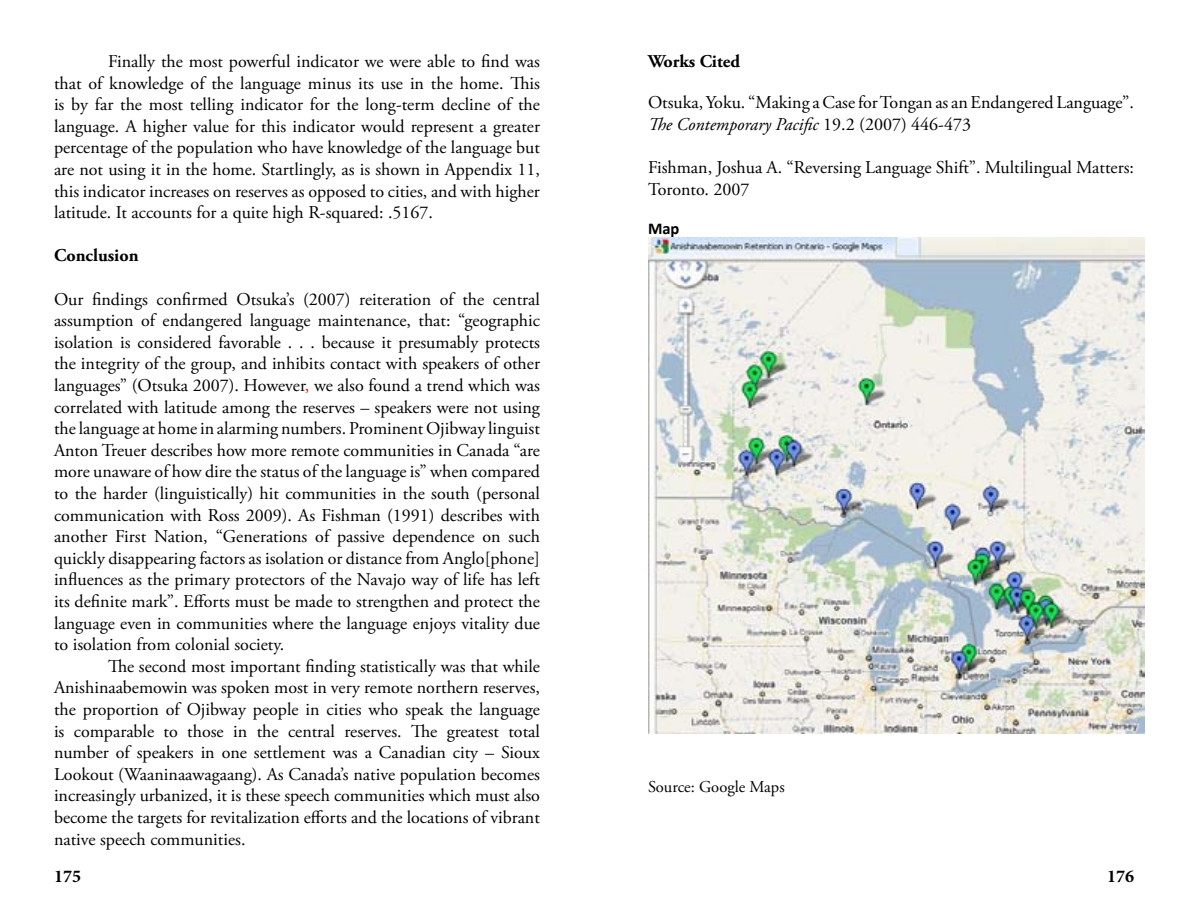
<style>
.page{position:relative;width:1188px;height:918px;background:#fff}
.page>*{position:absolute;margin:0;border:0;box-sizing:border-box;transform-origin:0 0}
.t1{font:18px/21.6px "Adobe Garamond Pro";color:#000;text-align:justify}
.t2{font:700 18px "Adobe Garamond Pro";color:#000}
.t3{font:700 18px "Minion Pro";color:#000}
.t4{font:16.5px "Adobe Garamond Pro";color:#000}
.t5{font:700 16.5px "Calibri";color:#000}
.s1{color:#f00}
.s2{font-style:italic}
</style>
<div class="page">
<img style="left:648px;top:238px;width:496px;height:495px">
<p class="t1" style="left:54px;top:51px;width:488px;text-indent:54px">Finally the most powerful indicator we were able to find was that of knowledge of the language minus its use in the home. This is by far the most telling indicator for the long-term decline of the language. A higher value for this indicator would represent a greater percentage of the population who have knowledge of the language but are not using it in the home. Startlingly, as is shown in Appendix 11, this indicator increases on reserves as opposed to cities, and with higher latitude. It accounts for a quite high R-squared: .5167.</p>
<p class="t2" style="left:54px;top:245px;width:86px">Conclusion</p>
<p class="t1" style="left:54px;top:289px;width:488px">Our findings confirmed Otsuka’s (2007) reiteration of the central assumption of endangered language maintenance, that: “geographic isolation is considered favorable . . . because it presumably protects the integrity of the group, and inhibits contact with speakers of other languages” (Otsuka 2007). However<span class="s1">,</span> we also found a trend which was correlated with latitude among the reserves – speakers were not using the language at home in alarming numbers. Prominent Ojibway linguist Anton Treuer describes how more remote communities in Canada “are more unaware of how dire the status of the language is” when compared to the harder (linguistically) hit communities in the south (personal communication with Ross 2009). As Fishman (1991) describes with another First Nation, “Generations of passive dependence on such quickly disappearing factors as isolation or distance from Anglo[phone] influences as the primary protectors of the Navajo way of life has left its definite mark”. Efforts must be made to strengthen and protect the language even in communities where the language enjoys vitality due to isolation from colonial society.</p>
<p class="t1" style="left:54px;top:656px;width:488px;text-indent:54px">The second most important finding statistically was that while Anishinaabemowin was spoken most in very remote northern reserves, the proportion of Ojibway people in cities who speak the language is comparable to those in the central reserves. The greatest total number of speakers in one settlement was a Canadian city – Sioux Lookout (Waaninaawagaang). As Canada’s native population becomes increasingly urbanized, it is these speech communities which must also become the targets for revitalization efforts and the locations of vibrant native speech communities.</p>
<p class="t2" style="left:648px;top:51px;width:94px">Works Cited</p>
<p class="t1" style="left:648px;top:93px;width:487px">Otsuka, Yoku. “Making a Case for Tongan as an Endangered Language”.<br><span class="s2">The Contemporary Pacific</span> 19.2 (2007) 446-473</p>
<p class="t1" style="left:648px;top:157px;width:487px">Fishman, Joshua A. “Reversing Language Shift”. Multilingual Matters:<br>Toronto. 2007</p>
<p class="t5" style="left:648px;top:219px;width:33px">Map</p>
<p class="t4" style="left:648px;top:777px;width:138px">Source: Google Maps</p>
<p class="t3" style="left:54px;top:863px;width:28px">175</p>
<p class="t3" style="left:1107px;top:863px;width:28px">176</p>
</div>
